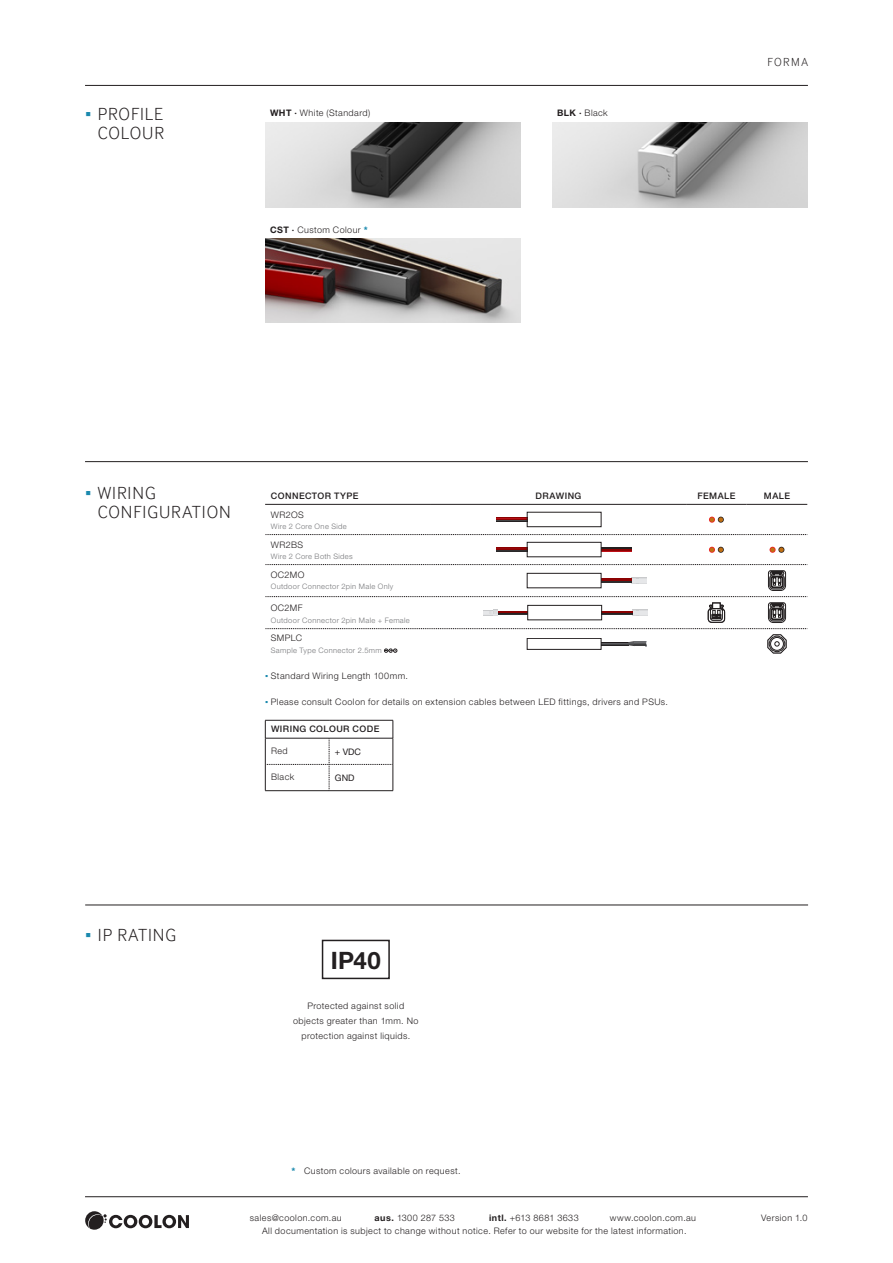
<style>
.page{position:relative;width:893px;height:1263px;background:#fff}
.page>*{position:absolute;margin:0;border:0;box-sizing:border-box;transform-origin:0 0}
.t1{font:700 24px "Helvetica Neue LT Std";color:#231f20}
.t2{font:300 18px/18.8px "Inter Face";letter-spacing:.05em;color:#231f20;text-align:right}
.t3{font:300 12px "Inter Face";letter-spacing:.12em;color:#231f20}
.bodycopy{font:300 9px/15px "Helvetica Neue LT Std";letter-spacing:.05em;color:#231f20;text-align:center}
.t4{font:500 9px "Helvetica Neue LT Std";letter-spacing:.05em;color:#231f20}
.t5{font:9px "Helvetica Neue LT Std";color:#231f20}
.bodycopy-2{font:800 9px "Helvetica Neue LT Std";color:#1a89ae}
.bodycopy-3{font:300 7.5px "Helvetica Neue LT Std";letter-spacing:.05em;color:#757679}
.s1{font-family:"Arial Narrow";font-weight:400;color:#1a89ae}
.s2{font-weight:700}
.s3{font-weight:800;color:#1a89ae}
</style>
<div class="page">
<svg style="left:85px;top:1211px;width:104px;height:19px"></svg>
<hr style="left:85px;top:1196px;width:723px;height:1px;background:#231f20">
<hr style="left:85px;top:85px;width:723px;height:1px;background:#231f20">
<img style="left:266px;top:123px;width:255px;height:84px">
<img style="left:266px;top:239px;width:255px;height:84px">
<img style="left:553px;top:123px;width:255px;height:84px">
<hr style="left:85px;top:461px;width:723px;height:1px;background:#231f20">
<svg style="left:265px;top:534px;width:543px;height:1px"></svg>
<hr style="left:265px;top:504px;width:166px;height:1px;background:#231f20">
<hr style="left:431px;top:504px;width:255px;height:1px;background:#231f20">
<hr style="left:686px;top:504px;width:61px;height:1px;background:#231f20">
<hr style="left:747px;top:504px;width:60px;height:1px;background:#231f20">
<hr style="left:497px;top:520px;width:30px;height:1px;background:#434445">
<hr style="left:497px;top:518px;width:30px;height:1px;background:#b70f17">
<div style="left:527px;top:512px;width:74px;height:15px;border:1px solid #231f20"></div>
<svg style="left:709px;top:517px;width:15px;height:6px"></svg>
<hr style="left:497px;top:550px;width:30px;height:1px;background:#323031">
<hr style="left:497px;top:548px;width:30px;height:1px;background:#960509">
<hr style="left:601px;top:548px;width:30px;height:1px;background:#231f20">
<hr style="left:601px;top:550px;width:30px;height:1px;background:#8b0202">
<div style="left:527px;top:542px;width:74px;height:15px;border:1px solid #231f20"></div>
<svg style="left:709px;top:547px;width:15px;height:6px"></svg>
<svg style="left:770px;top:547px;width:14px;height:6px"></svg>
<svg style="left:265px;top:564px;width:543px;height:90px"></svg>
<svg style="left:265px;top:720px;width:129px;height:71px"></svg>
<hr style="left:265px;top:738px;width:64px;height:1px;background:#231f20">
<hr style="left:329px;top:738px;width:64px;height:1px;background:#231f20">
<hr style="left:85px;top:904px;width:723px;height:1px;background:#231f20">
<div style="left:322px;top:940px;width:68px;height:39px;border:2px solid #231f20"></div>
<p class="t2" style="left:85px;top:105px;width:81px"><span class="s1">▪</span> PROFILE<br>COLOUR</p>
<p class="bodycopy" style="left:270px;top:105px;width:102px"><span class="s2">WHT ·</span> White (Standard)</p>
<p class="bodycopy" style="left:557px;top:105px;width:52px"><span class="s2">BLK ·</span> Black</p>
<p class="bodycopy" style="left:270px;top:222px;width:99px"><span class="s2">CST ·</span> Custom Colour <span class="s3">*</span></p>
<h3 class="t3" style="left:767px;top:55px;width:42px">FORMA</h3>
<p class="t2" style="left:98px;top:483px;width:134px;text-align:left;text-indent:-13px"><span class="s1">▪</span> WIRING<br>CONFIGURATION</p>
<p class="t4" style="left:271px;top:490px;width:89px">CONNECTOR TYPE</p>
<p class="t4" style="left:536px;top:490px;width:47px">DRAWING</p>
<p class="t4" style="left:697px;top:490px;width:40px">FEMALE</p>
<p class="t4" style="left:764px;top:490px;width:28px">MALE</p>
<p class="bodycopy" style="left:271px;top:507px;width:35px">WR2OS</p>
<p class="bodycopy-3" style="left:271px;top:521px;width:77px">Wire 2 Core One Side</p>
<p class="bodycopy" style="left:271px;top:537px;width:34px">WR2BS</p>
<p class="bodycopy-3" style="left:271px;top:551px;width:84px">Wire 2 Core Both Sides</p>
<p class="bodycopy" style="left:271px;top:567px;width:35px">OC2MO</p>
<p class="bodycopy-3" style="left:271px;top:581px;width:124px">Outdoor Connector 2pin Male Only</p>
<p class="bodycopy" style="left:271px;top:600px;width:33px">OC2MF</p>
<p class="bodycopy-3" style="left:271px;top:615px;width:140px">Outdoor Connector 2pin Male + Female</p>
<p class="bodycopy" style="left:271px;top:630px;width:33px">SMPLC</p>
<p class="bodycopy-3" style="left:271px;top:645px;width:112px">Sample Type Connector 2.5mm</p>
<p class="bodycopy" style="left:265px;top:668px;width:144px"><span class="s1">▪</span> Standard Wiring Length 100mm.</p>
<p class="bodycopy" style="left:265px;top:694px;width:404px"><span class="s1">▪</span> Please consult Coolon for details on extension cables between LED fittings, drivers and PSUs.</p>
<p class="t4" style="left:271px;top:724px;width:110px">WIRING COLOUR CODE</p>
<p class="bodycopy" style="left:271px;top:743px;width:18px">Red</p>
<p class="t5" style="left:335px;top:746px;width:28px">+ VDC</p>
<p class="bodycopy" style="left:271px;top:769px;width:25px">Black</p>
<p class="t5" style="left:335px;top:772px;width:21px">GND</p>
<p class="t2" style="left:85px;top:926px;width:92px"><span class="s1">▪</span> IP RATING</p>
<p class="t1" style="left:331px;top:945px;width:51px">IP40</p>
<p class="bodycopy" style="left:293px;top:998px;width:127px">Protected against solid objects greater than 1mm. No protection against liquids.</p>
<p class="bodycopy-2" style="left:292px;top:1165px;width:5px">*</p>
<p class="bodycopy" style="left:304px;top:1163px;width:158px">Custom colours available on request.</p>
<p class="bodycopy" style="left:250px;top:1210px;width:93px">sales@coolon.com.au</p>
<p class="bodycopy" style="left:375px;top:1210px;width:82px"><span class="s2">aus.</span> 1300 287 533</p>
<p class="bodycopy" style="left:489px;top:1210px;width:91px"><span class="s2">intl.</span> +613 8681 3633</p>
<p class="bodycopy" style="left:610px;top:1210px;width:88px">www.coolon.com.au</p>
<p class="bodycopy" style="left:761px;top:1210px;width:48px">Version 1.0</p>
<p class="bodycopy" style="left:262px;top:1223px;width:426px">All documentation is subject to change without notice. Refer to our website for the latest information.</p>
</div>
